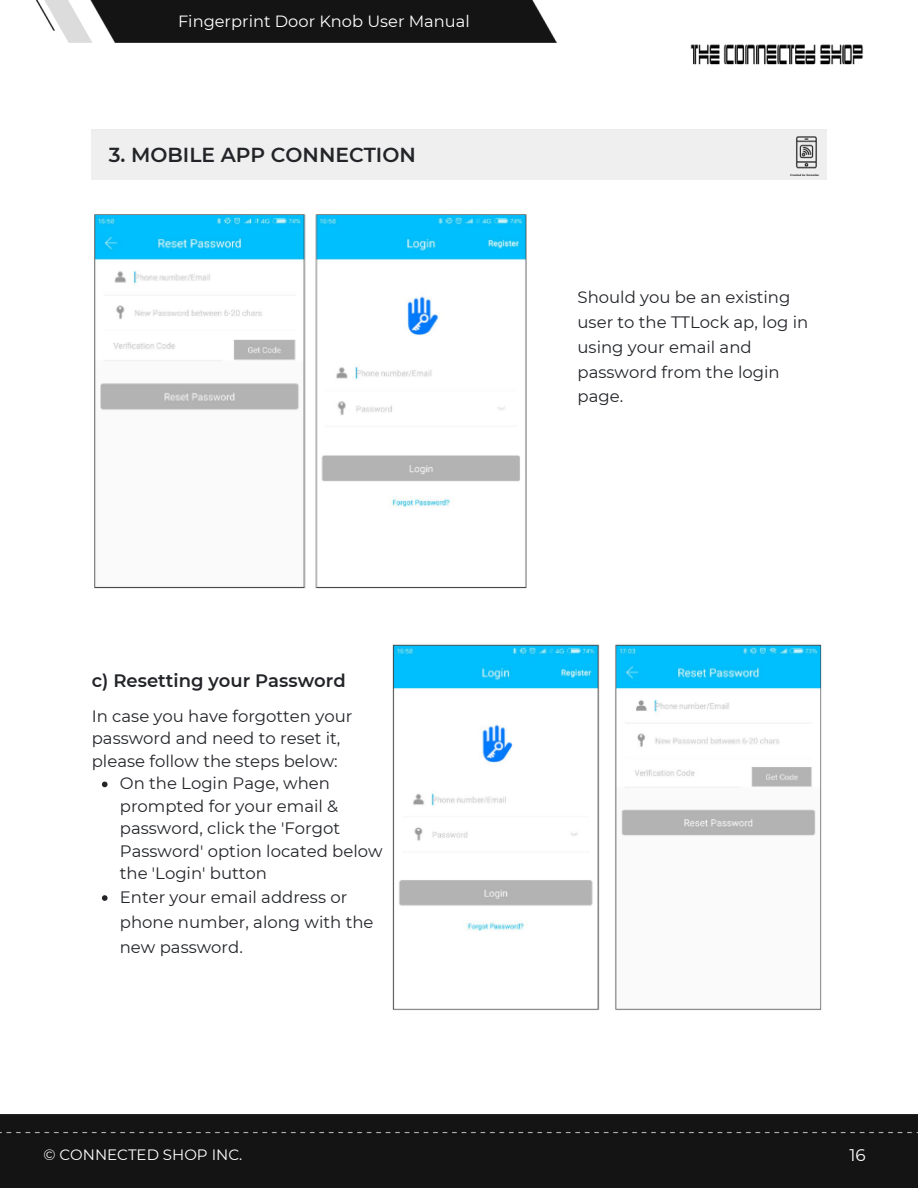
<style>
.page{position:relative;width:918px;height:1188px;background:#fff}
.page>*{position:absolute;margin:0;border:0;box-sizing:border-box;transform-origin:0 0}
.t1{font:600 20.25px "Montserrat";color:#222428}
.t2{font:600 18px "Montserrat";color:#222428}
.t3{font:16.8px "Montserrat";color:#fff}
.t4{font:16.5px/24.8px "Montserrat";color:#222428}
.t5{font:16.2px "Montserrat";color:#fff}
.t6{font:15px "Montserrat";color:#fff}
</style>
<div class="page">
<img style="left:690px;top:44px;width:173px;height:21px">
<div style="left:0;top:1114px;width:918px;height:74px;background:#141414"></div>
<img style="left:787px;top:137px;width:39px;height:39px">
<img style="left:94px;top:214px;width:433px;height:375px">
<img style="left:392px;top:644px;width:430px;height:366px">
<svg style="left:102px;top:782px;width:6px;height:5px"></svg>
<svg style="left:102px;top:895px;width:6px;height:6px"></svg>
<img style="left:36px;top:0;width:520px;height:42px">
<p class="t5" style="left:178px;top:11px;width:293px">Fingerprint Door Knob User Manual</p>
<p class="t1" style="left:109px;top:142px;width:308px">3. MOBILE APP CONNECTION</p>
<p class="t2" style="left:92px;top:669px;width:255px">c) Resetting your Password</p>
<p class="t4" style="left:92px;top:705px;width:262px;line-height:22.5px">In case you have forgotten your password and need to reset it, please follow the steps below:</p>
<p class="t4" style="left:120px;top:772px;width:264px;line-height:22.5px">On the Login Page, when prompted for your email &amp; password, click the 'Forgot<br>Password' option located below the 'Login' button</p>
<p class="t4" style="left:120px;top:885px;width:255px">Enter your email address or phone number, along with the new password.</p>
<p class="t4" style="left:578px;top:285px;width:232px">Should you be an existing user to the TTLock ap, log in using your email and password from the login page.</p>
<p class="t6" style="left:43px;top:1146px;width:200px">© CONNECTED SHOP INC.</p>
<p class="t3" style="left:849px;top:1145px;width:18px">16</p>
</div>
